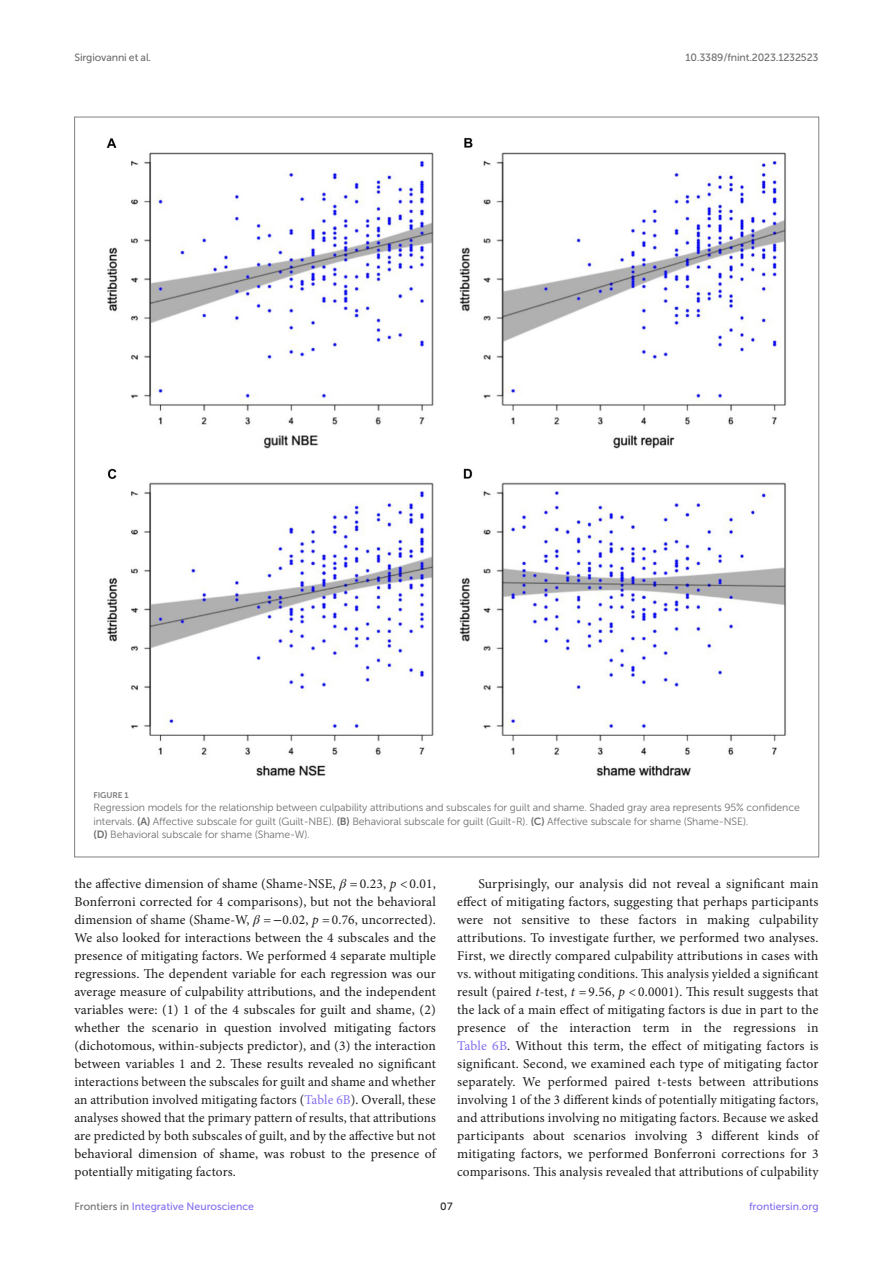
<style>
.page{position:relative;width:893px;height:1263px;background:#fff}
.page>*{position:absolute;margin:0;border:0;box-sizing:border-box;transform-origin:0 0}
.TEXT{font:13.5px/18px "Minion Pro";letter-spacing:.01em;color:#1b1c1b;text-align:justify}
.FIG_LEG{font:10.5px/13.5px "Museo Sans 300";letter-spacing:-.01em;color:#706f70}
.t1{font:10.5px "Museo Sans 500";color:#856df0}
.t2{font:10.5px "Museo Sans 500";letter-spacing:-.015em;color:#706f70}
.t3{font:10.5px "Museo Sans 500";color:#1b1c1b}
.FIG_HD{font:8.25px "Museo Sans 700";letter-spacing:-.01em;color:#7e7f7f}
.s1{font-family:"Museo Sans 700"}
.s2{font-family:"STIX General";font-style:italic}
.s3{font-style:italic}
.s4{font-family:"STIX General"}
.s5{color:#856df0}
.s6{color:#706f70}
</style>
<div class="page">
<img style="left:106px;top:137px;width:681px;height:640px">
<p class="t2" style="left:74px;top:51px;width:78px">Sirgiovanni et al.</p>
<p class="t2" style="left:686px;top:51px;width:134px">10.3389/fnint.2023.1232523</p>
<p class="FIG_HD" style="left:94px;top:790px;width:37px">FIGURE 1</p>
<p class="FIG_LEG" style="left:94px;top:801px;width:708px">Regression models for the relationship between culpability attributions and subscales for guilt and shame. Shaded gray area represents 95% confidence intervals. <span class="s1">(A)</span> Affective subscale for guilt (Guilt-NBE). <span class="s1">(B)</span> Behavioral subscale for guilt (Guilt-R). <span class="s1">(C)</span> Affective subscale for shame (Shame-NSE).<br><span class="s1">(D)</span> Behavioral subscale for shame (Shame-W).</p>
<p class="TEXT" style="left:74px;top:875px;width:363px">the affective dimension of shame (Shame-NSE, <span class="s2">β</span> = 0.23, <span class="s3">p</span> &lt; 0.01, Bonferroni corrected for 4 comparisons), but not the behavioral dimension of shame (Shame-W, <span class="s2">β</span> =<span class="s4">−</span>0.02, <span class="s3">p</span> = 0.76, uncorrected).<br>We also looked for interactions between the 4 subscales and the presence of mitigating factors. We performed 4 separate multiple regressions. The dependent variable for each regression was our average measure of culpability attributions, and the independent variables were: (1) 1 of the 4 subscales for guilt and shame, (2) whether the scenario in question involved mitigating factors (dichotomous, within-subjects predictor), and (3) the interaction between variables 1 and 2. These results revealed no significant interactions between the subscales for guilt and shame and whether an attribution involved mitigating factors (<span class="s5">Table 6B</span>). Overall, these analyses showed that the primary pattern of results, that attributions are predicted by both subscales of guilt, and by the affective but not behavioral dimension of shame, was robust to the presence of potentially mitigating factors.</p>
<p class="TEXT" style="left:457px;top:875px;width:363px;text-indent:21px">Surprisingly, our analysis did not reveal a significant main effect of mitigating factors, suggesting that perhaps participants were not sensitive to these factors in making culpability attributions. To investigate further, we performed two analyses.<br>First, we directly compared culpability attributions in cases with vs. without mitigating conditions. This analysis yielded a significant result (paired <span class="s3">t</span>-test, <span class="s3">t</span> = 9.56, <span class="s3">p</span> &lt; 0.0001). This result suggests that the lack of a main effect of mitigating factors is due in part to the presence of the interaction term in the regressions in <span class="s5">Table 6B</span>. Without this term, the effect of mitigating factors is significant. Second, we examined each type of mitigating factor separately. We performed paired t-tests between attributions involving 1 of the 3 different kinds of potentially mitigating factors, and attributions involving no mitigating factors. Because we asked participants about scenarios involving 3 different kinds of mitigating factors, we performed Bonferroni corrections for 3 comparisons. This analysis revealed that attributions of culpability</p>
<p class="t1" style="left:74px;top:1200px;width:181px"><span class="s6">Frontiers in</span> Integrative Neuroscience</p>
<p class="t3" style="left:440px;top:1200px;width:14px">07</p>
<p class="t1" style="left:749px;top:1200px;width:71px">frontiersin.org</p>
</div>
